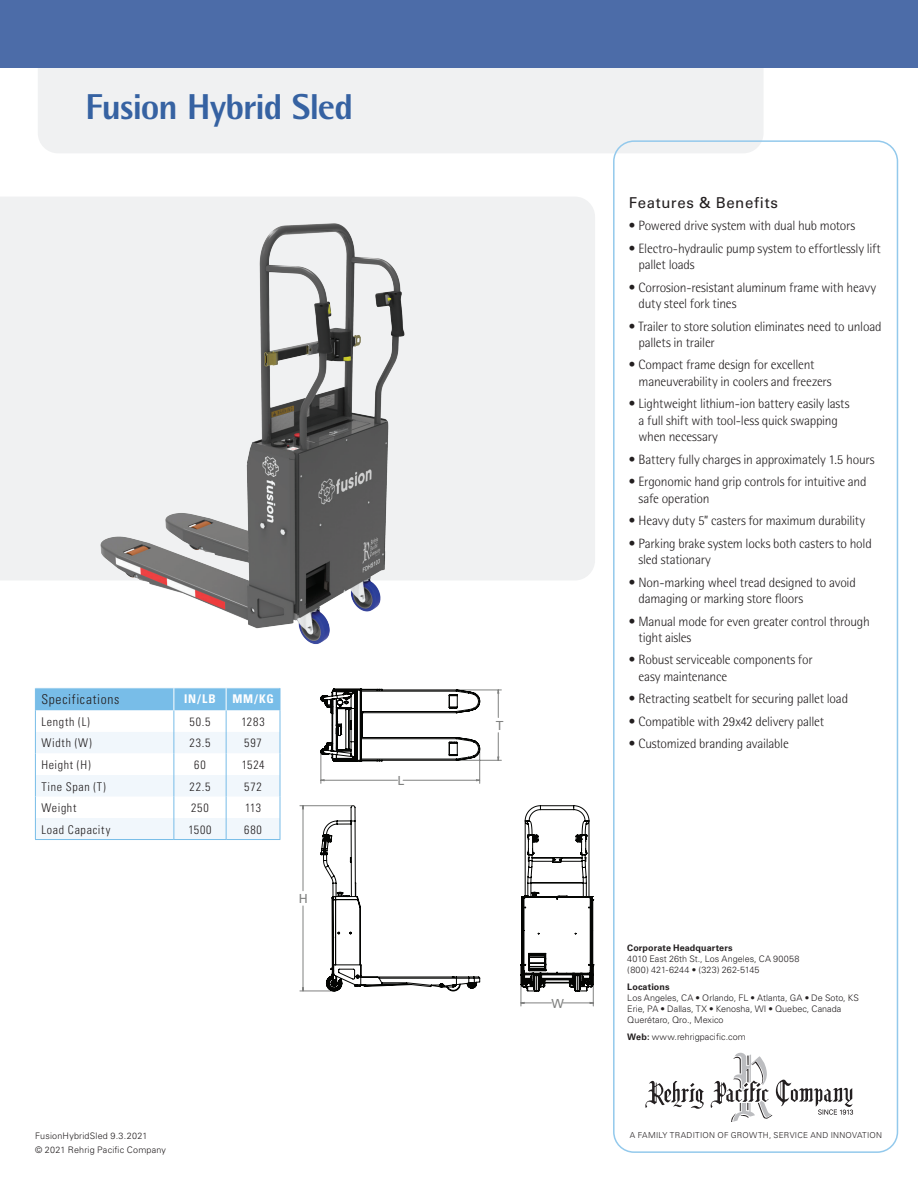
<style>
.page{position:relative;width:918px;height:1188px;background:#fff}
.page>*{position:absolute;margin:0;border:0;box-sizing:border-box;transform-origin:0 0}
.t1{font:800 36px "Rotis Semi Sans";letter-spacing:-.03em;color:#3662a2}
.t2{font:15px "Univers";letter-spacing:.04em;color:#231f20}
.t3{font:300 13.5px/16.5px "Rotis Semi Sans";letter-spacing:-.015em;color:#231f20}
.t4{font:300 condensed 13.5px "Univers";letter-spacing:.05em;color:#231f20}
.t5{font:12.45px "Univers";color:#808180}
.t6{font:300 condensed 12px "Univers";letter-spacing:.06em;color:#231f20}
.t7{font:700 condensed 12px "Univers";letter-spacing:.065em;color:#fff}
.t8{font:300 9px/10.8px "Univers";letter-spacing:.005em;color:#231f20}
.t9{font:700 9px "Univers";letter-spacing:.01em;color:#231f20}
.t10{font:300 8.25px "Univers";letter-spacing:.03em;color:#231f20}
.s1{font-weight:700}
</style>
<div class="page">
<div style="left:38px;top:68px;width:725px;height:85px;background:#f0f1f2"></div>
<div style="left:0;top:0;width:918px;height:68px;background:#4c6ca8"></div>
<div style="left:0;top:197px;width:595px;height:383px;background:#f0f1f2"></div>
<svg style="left:645px;top:1053px;width:208px;height:69px"></svg>
<div style="left:613px;top:140px;width:285px;height:1013px;border:2px solid #93c9ec;border-radius:20px"></div>
<svg style="left:35px;top:688px;width:246px;height:152px"></svg>
<img style="left:19px;top:208px;width:559px;height:436px">
<hr style="left:300px;top:991px;width:33px;height:1px;background:#808180">
<hr style="left:300px;top:805px;width:52px;height:1px;background:#808180">
<svg style="left:302px;top:690px;width:219px;height:313px"></svg>
<svg style="left:321px;top:805px;width:159px;height:186px"></svg>
<svg style="left:321px;top:689px;width:159px;height:73px"></svg>
<svg style="left:521px;top:805px;width:73px;height:201px"></svg>
<h1 class="t1" style="left:86px;top:84px;width:269px">Fusion Hybrid Sled</h1>
<p class="t4" style="left:41px;top:692px;width:79px">Specifications</p>
<p class="t7" style="left:184px;top:692px;width:33px">IN/LB</p>
<p class="t7" style="left:232px;top:692px;width:43px">MM/KG</p>
<p class="t6" style="left:41px;top:715px;width:50px">Length (L)</p>
<p class="t6" style="left:190px;top:715px;width:22px">50.5</p>
<p class="t6" style="left:241px;top:715px;width:25px">1283</p>
<p class="t6" style="left:41px;top:736px;width:52px">Width (W)</p>
<p class="t6" style="left:190px;top:736px;width:22px">23.5</p>
<p class="t6" style="left:244px;top:736px;width:19px">597</p>
<p class="t6" style="left:41px;top:758px;width:51px">Height (H)</p>
<p class="t6" style="left:194px;top:758px;width:13px">60</p>
<p class="t6" style="left:242px;top:758px;width:24px">1524</p>
<p class="t6" style="left:41px;top:779px;width:66px">Tine Span (T)</p>
<p class="t6" style="left:190px;top:779px;width:22px">22.5</p>
<p class="t6" style="left:244px;top:779px;width:19px">572</p>
<p class="t6" style="left:41px;top:801px;width:36px">Weight</p>
<p class="t6" style="left:191px;top:801px;width:19px">250</p>
<p class="t6" style="left:245px;top:801px;width:18px">113</p>
<p class="t6" style="left:41px;top:822px;width:70px">Load Capacity</p>
<p class="t6" style="left:188px;top:822px;width:25px">1500</p>
<p class="t6" style="left:244px;top:822px;width:19px">680</p>
<p class="t5" style="left:299px;top:891px;width:11px">H</p>
<p class="t5" style="left:398px;top:773px;width:8px">L</p>
<p class="t5" style="left:496px;top:718px;width:9px">T</p>
<p class="t2" style="left:629px;top:194px;width:151px">Features &amp; Benefits</p>
<p class="t3" style="left:629px;top:217px;width:228px">• Powered drive system with dual hub motors</p>
<p class="t3" style="left:639px;top:240px;width:244px;text-indent:-10px">• Electro-hydraulic pump system to effortlessly lift pallet loads</p>
<p class="t3" style="left:639px;top:279px;width:239px;text-indent:-10px">• Corrosion-resistant aluminum frame with heavy duty steel fork tines</p>
<p class="t3" style="left:639px;top:318px;width:245px;text-indent:-10px">• Trailer to store solution eliminates need to unload pallets in trailer</p>
<p class="t3" style="left:639px;top:357px;width:195px;text-indent:-10px">• Compact frame design for excellent maneuverability in coolers and freezers</p>
<p class="t3" style="left:639px;top:396px;width:212px;text-indent:-10px">• Lightweight lithium-ion battery easily lasts a full shift with tool-less quick swapping when necessary</p>
<p class="t3" style="left:629px;top:451px;width:247px">• Battery fully charges in approximately 1.5 hours</p>
<p class="t3" style="left:639px;top:473px;width:229px;text-indent:-10px">• Ergonomic hand grip controls for intuitive and safe operation</p>
<p class="t3" style="left:629px;top:512px;width:238px">• Heavy duty 5” casters for maximum durability</p>
<p class="t3" style="left:639px;top:535px;width:235px;text-indent:-10px">• Parking brake system locks both casters to hold sled stationary</p>
<p class="t3" style="left:639px;top:574px;width:219px;text-indent:-10px">• Non-marking wheel tread designed to avoid damaging or marking store floors</p>
<p class="t3" style="left:639px;top:613px;width:233px;text-indent:-10px">• Manual mode for even greater control through tight aisles</p>
<p class="t3" style="left:639px;top:652px;width:176px;text-indent:-10px">• Robust serviceable components for easy maintenance</p>
<p class="t3" style="left:629px;top:691px;width:221px">• Retracting seatbelt for securing pallet load</p>
<p class="t3" style="left:629px;top:713px;width:197px">• Compatible with 29x42 delivery pallet</p>
<p class="t3" style="left:629px;top:735px;width:162px">• Customized branding available</p>
<p class="t5" style="left:551px;top:996px;width:14px">W</p>
<p class="t9" style="left:627px;top:943px;width:107px">Corporate Headquarters</p>
<p class="t8" style="left:627px;top:953px;width:174px">4010 East 26th St., Los Angeles, CA 90058 (800) 421-6244 • (323) 262-5145</p>
<p class="t9" style="left:627px;top:982px;width:44px">Locations</p>
<p class="t8" style="left:627px;top:993px;width:233px">Los Angeles, CA • Orlando, FL • Atlanta, GA • De Soto, KS<br>Erie, PA • Dallas, TX • Kenosha, WI • Quebec, Canada<br>Querétaro, Qro., Mexico</p>
<p class="t8" style="left:627px;top:1032px;width:120px"><span class="s1">Web:</span> www.rehrigpacific.com</p>
<p class="t8" style="left:35px;top:1130px;width:132px;line-height:13.5px">FusionHybridSled 9.3.2021<br>© 2021 Rehrig Pacific Company</p>
<p class="t10" style="left:630px;top:1130px;width:254px">A FAMILY TRADITION OF GROWTH, SERVICE AND INNOVATION</p>
</div>
